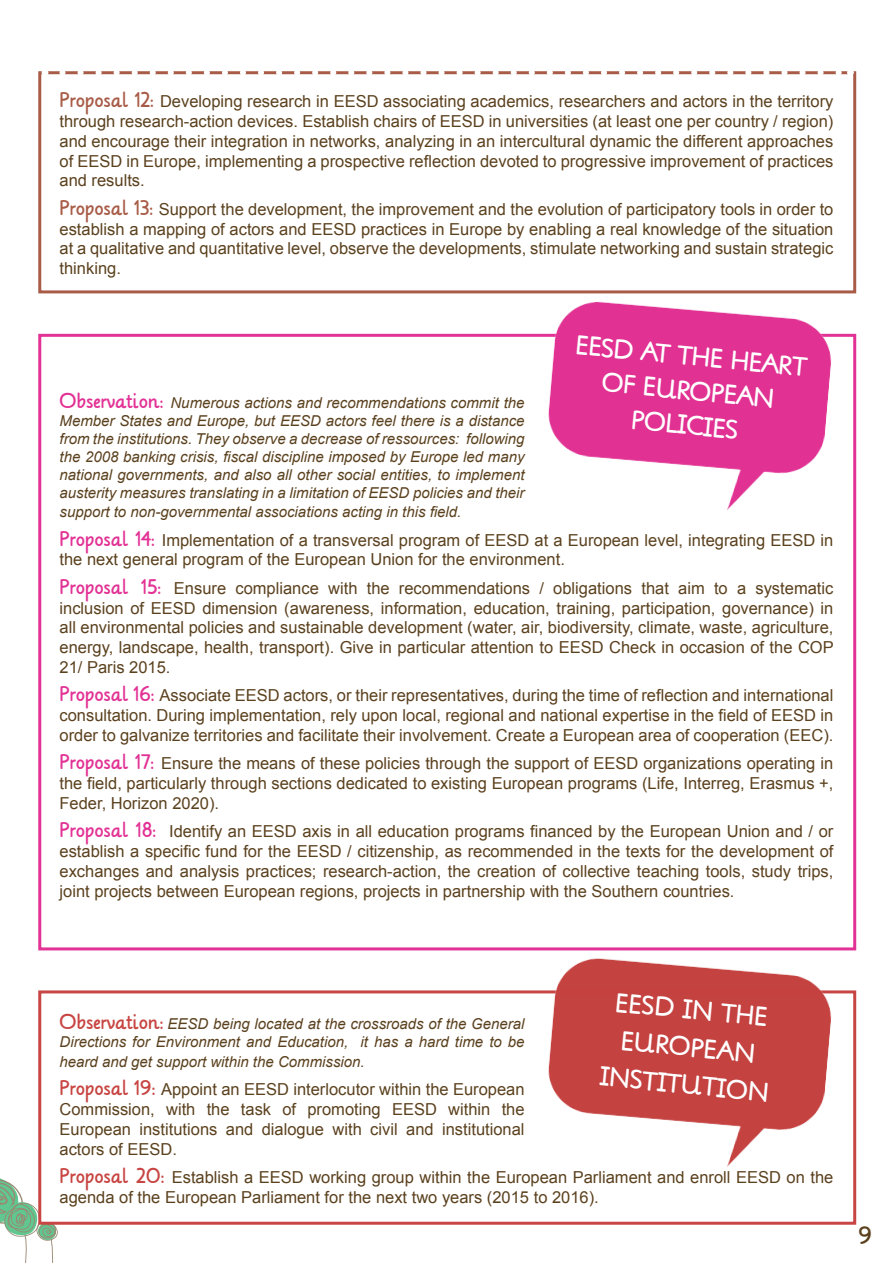
<style>
.page{position:relative;width:893px;height:1263px;background:#fff}
.page>*{position:absolute;margin:0;border:0;box-sizing:border-box;transform-origin:0 0}
.t1{font:21px/37.5px "Lilly";color:#fff;text-align:center}
.t2{font:19.5px "Lilly";color:#5b411e}
.t3{font:16.5px/19.8px "Arial";color:#5b411e;text-align:justify}
.t4{font:italic 15px/18px "Arial";color:#5b411e;text-align:justify}
.s1{font-family:"Lilly";color:#a85c48}
.s2{font-family:"Lilly";font-style:normal;font-size:16.5px;color:#e23295}
.s3{font-family:"Lilly";color:#e23295}
.s4{font-family:"Lilly";font-style:normal;font-size:16.5px;color:#c74542}
.s5{font-family:"Lilly";color:#c74542}
</style>
<div class="page">
<svg style="left:0;top:1178px;width:58px;height:85px"></svg>
<img style="left:525px;top:293px;width:329px;height:242px">
<div style="left:38px;top:71px;width:818px;height:222px;background:#fff;border:3px solid #a85c48"></div>
<div style="left:38px;top:990px;width:818px;height:235px;background:#fff;border:3px solid #c74542"></div>
<img style="left:525px;top:937px;width:329px;height:254px">
<svg style="left:62px;top:71px;width:779px;height:4px"></svg>
<p class="t3" style="left:60px;top:92px;width:775px"><span class="s1">Proposal 12:</span> Developing research in EESD associating academics, researchers and actors in the territory through research-action devices. Establish chairs of EESD in universities (at least one per country / region) and encourage their integration in networks, analyzing in an intercultural dynamic the different approaches of EESD in Europe, implementing a prospective reflection devoted to progressive improvement of practices and results.</p>
<p class="t3" style="left:60px;top:199px;width:775px"><span class="s1">Proposal 13:</span> Support the development, the improvement and the evolution of participatory tools in order to establish a mapping of actors and EESD practices in Europe by enabling a real knowledge of the situation at a qualitative and quantitative level, observe the developments, stimulate networking and sustain strategic thinking.</p>
<p class="t1" style="left:578px;top:328px;width:233px;rotate:5deg">EESD AT THE HEART</p>
<p class="t1" style="left:603px;top:366px;width:175px;line-height:34.5px;rotate:5deg">OF EUROPEAN<br>POLICIES</p>
<p class="t4" style="left:60px;top:393px;width:467px"><span class="s2">Observation:</span> Numerous actions and recommendations commit the Member States and Europe, but EESD actors feel there is a distance from the institutions. They observe a decrease of ressources: following the 2008 banking crisis, fiscal discipline imposed by Europe led many national governments, and also all other social entities, to implement austerity measures translating in a limitation of EESD policies and their</p>
<p class="t4" style="left:60px;top:503px;width:403px">support to non-governmental associations acting in this field.</p>
<p class="t3" style="left:60px;top:530px;width:775px"><span class="s3">Proposal 14:</span> Implementation of a transversal program of EESD at a European level, integrating EESD in the next general program of the European Union for the environment.</p>
<p class="t3" style="left:60px;top:578px;width:776px"><span class="s3">Proposal 15:</span> Ensure compliance with the recommendations / obligations that aim to a systematic inclusion of EESD dimension (awareness, information, education, training, participation, governance) in all environmental policies and sustainable development (water, air, biodiversity, climate, waste, agriculture, energy, landscape, health, transport). Give in particular attention to EESD Check in occasion of the COP 21/ Paris 2015.</p>
<p class="t3" style="left:60px;top:686px;width:775px"><span class="s3">Proposal 16:</span> Associate EESD actors, or their representatives, during the time of reflection and international consultation. During implementation, rely upon local, regional and national expertise in the field of EESD in order to galvanize territories and facilitate their involvement. Create a European area of cooperation (EEC).</p>
<p class="t3" style="left:60px;top:754px;width:775px"><span class="s3">Proposal 17:</span> Ensure the means of these policies through the support of EESD organizations operating in the field, particularly through sections dedicated to existing European programs (Life, Interreg, Erasmus +, Feder, Horizon 2020).</p>
<p class="t3" style="left:60px;top:821px;width:775px"><span class="s3">Proposal 18:</span> Identify an EESD axis in all education programs financed by the European Union and / or establish a specific fund for the EESD / citizenship, as recommended in the texts for the development of exchanges and analysis practices; research-action, the creation of collective teaching tools, study trips, joint projects between European regions, projects in partnership with the Southern countries.</p>
<p class="t1" style="left:608px;top:984px;width:171px;rotate:5deg">EESD IN THE<br>EUROPEAN<br>INSTITUTION</p>
<p class="t4" style="left:60px;top:1015px;width:467px"><span class="s4">Observation:</span> EESD being located at the crossroads of the General<br>Directions for Environment and Education, it has a hard time to be</p>
<p class="t4" style="left:60px;top:1053px;width:307px">heard and get support within the Commission.</p>
<p class="t3" style="left:60px;top:1080px;width:467px"><span class="s5">Proposal 19:</span> Appoint an EESD interlocutor within the European Commission, with the task of promoting EESD within the European institutions and dialogue with civil and institutional actors of EESD.</p>
<p class="t3" style="left:60px;top:1168px;width:775px"><span class="s5">Proposal 20:</span> Establish a EESD working group within the European Parliament and enroll EESD on the agenda of the European Parliament for the next two years (2015 to 2016).</p>
<p class="t2" style="left:859px;top:1219px;width:15px">9</p>
</div>
